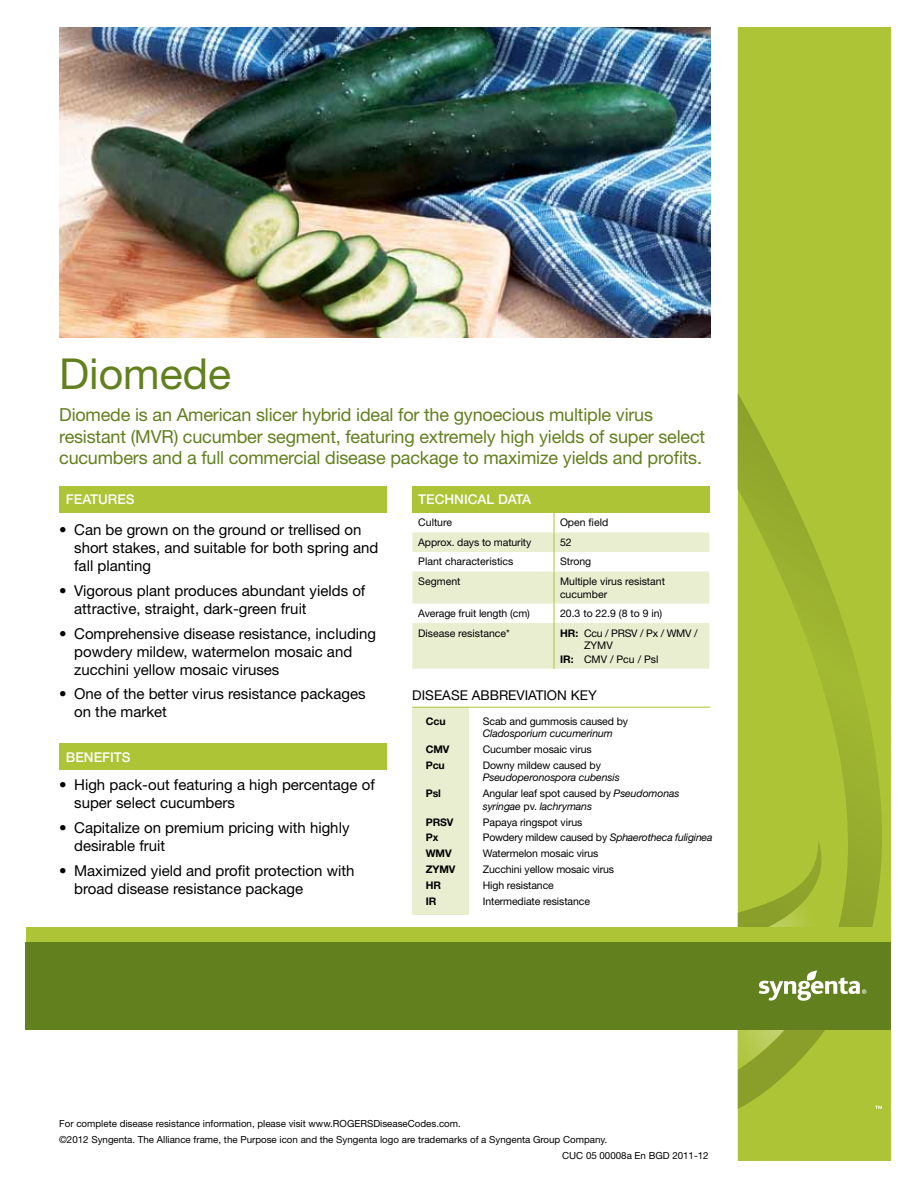
<style>
.page{position:relative;width:918px;height:1188px;background:#fff}
.page>*{position:absolute;margin:0;border:0;box-sizing:border-box;transform-origin:0 0}
.t1{font:42.75px "Helvetica Neue LT Pro";color:#62801e}
.t2{font:18px/21.6px "Helvetica Neue LT Pro";letter-spacing:-.01em;color:#62801e}
.t3{font:15px/18px "Helvetica Neue LT Pro";color:#000}
.t4{font:500 13.5px "Helvetica Neue LT Pro";color:#fff}
.t5{font:13.5px "Helvetica Neue LT Pro";color:#000}
.t6{font:10.5px/12px "Helvetica Neue LT Pro";letter-spacing:-.01em;color:#000}
.t7{font:italic 10.5px/12.6px "Helvetica Neue LT Pro";letter-spacing:-.01em;color:#000}
.t8{font:700 10.5px "Helvetica Neue LT Pro";letter-spacing:-.01em;color:#000}
.t9{font:9.75px "Helvetica Neue LT Pro";color:#000}
.s1{font-weight:700}
.s2{font-style:italic}
.s3{font-style:normal}
.s4{font-weight:400}
</style>
<div class="page">
<div style="left:738px;top:27px;width:153px;height:1134px;background:#acc435"></div>
<svg style="left:738px;top:394px;width:147px;height:715px"></svg>
<div style="left:26px;top:942px;width:865px;height:87px;background:#62801e"></div>
<div style="left:26px;top:927px;width:864px;height:15px;background:#acc435"></div>
<svg style="left:875px;top:1106px;width:7px;height:3px"></svg>
<svg style="left:738px;top:858px;width:128px;height:212px"></svg>
<img style="left:59px;top:27px;width:651px;height:311px">
<div style="left:59px;top:486px;width:327px;height:27px;background:#acc435"></div>
<div style="left:59px;top:743px;width:327px;height:27px;background:#acc435"></div>
<div style="left:412px;top:707px;width:56px;height:208px;background:#e9eed1"></div>
<div style="left:412px;top:486px;width:297px;height:27px;background:#acc435"></div>
<svg style="left:412px;top:513px;width:297px;height:156px"></svg>
<hr style="left:554px;top:623px;width:1px;height:46px;background:#acc435">
<hr style="left:412px;top:707px;width:298px;height:1px;background:#acc435">
<p class="t1" style="left:59px;top:347px;width:173px">Diomede</p>
<p class="t2" style="left:59px;top:404px;width:648px">Diomede is an American slicer hybrid ideal for the gynoecious multiple virus resistant (MVR) cucumber segment, featuring extremely high yields of super select cucumbers and a full commercial disease package to maximize yields and profits.</p>
<p class="t4" style="left:66px;top:491px;width:70px">FEATURES</p>
<p class="t4" style="left:418px;top:491px;width:99px">TECHNICAL DATA</p>
<p class="t6" style="left:418px;top:517px;width:35px">Culture</p>
<p class="t6" style="left:560px;top:517px;width:50px">Open field</p>
<p class="t6" style="left:418px;top:536px;width:115px">Approx. days to maturity</p>
<p class="t6" style="left:560px;top:536px;width:13px">52</p>
<p class="t6" style="left:418px;top:556px;width:97px">Plant characteristics</p>
<p class="t6" style="left:560px;top:556px;width:33px">Strong</p>
<p class="t6" style="left:418px;top:575px;width:44px">Segment</p>
<p class="t6" style="left:560px;top:575px;width:107px;line-height:12.6px">Multiple virus resistant cucumber</p>
<p class="t6" style="left:418px;top:607px;width:113px">Average fruit length (cm)</p>
<p class="t6" style="left:560px;top:607px;width:104px">20.3 to 22.9 (8 to 9 in)</p>
<p class="t6" style="left:418px;top:627px;width:93px">Disease resistance*</p>
<p class="t6" style="left:584px;top:627px;width:115px;text-indent:-24px"><span class="s1">HR:</span> Ccu / PRSV / Px / WMV /<br>ZYMV</p>
<p class="t6" style="left:560px;top:653px;width:100px"><span class="s1">IR:</span> CMV / Pcu / Psl</p>
<p class="t5" style="left:412px;top:687px;width:23px">Disease</p>
<p class="t5" style="left:472px;top:687px;width:10px">abbrev</p>
<p class="t5" style="left:525px;top:687px;width:64px">iation key</p>
<p class="t8" style="left:426px;top:715px;width:21px">Ccu</p>
<p class="t6" style="left:483px;top:715px;width:147px">Scab and gummosis caused by<br><span class="s2">Cladosporium cucumerinum</span></p>
<p class="t8" style="left:426px;top:742px;width:25px">CMV</p>
<p class="t6" style="left:483px;top:743px;width:110px">Cucumber mosaic virus</p>
<p class="t8" style="left:426px;top:758px;width:21px">Pcu</p>
<p class="t7" style="left:483px;top:758px;width:138px"><span class="s3">Downy mildew caused by<br></span>Pseudoperonospora cubensis</p>
<p class="t8" style="left:426px;top:787px;width:17px">Psl</p>
<p class="t7" style="left:483px;top:787px;width:198px"><span class="s3">Angular leaf spot caused by</span> Pseudomonas syringae <span class="s3">pv.</span> lachrymans</p>
<p class="t8" style="left:426px;top:815px;width:29px">PRSV</p>
<p class="t6" style="left:483px;top:816px;width:101px">Papaya ringspot virus</p>
<p class="t8" style="left:426px;top:831px;width:14px">Px</p>
<p class="t6" style="left:483px;top:831px;width:231px">Powdery mildew caused by <span class="s2">Sphaerotheca fuliginea</span></p>
<p class="t8" style="left:426px;top:847px;width:27px">WMV</p>
<p class="t6" style="left:483px;top:847px;width:117px">Watermelon mosaic virus</p>
<p class="t8" style="left:426px;top:863px;width:31px">ZYMV</p>
<p class="t6" style="left:483px;top:863px;width:133px">Zucchini yellow mosaic virus</p>
<p class="t8" style="left:426px;top:879px;width:17px">HR</p>
<p class="t6" style="left:483px;top:879px;width:73px">High resistance</p>
<p class="t8" style="left:426px;top:894px;width:38px">IR <span class="s4">I</span></p>
<p class="t6" style="left:485px;top:895px;width:106px">ntermediate resistance</p>
<p class="t3" style="left:74px;top:520px;width:306px;text-indent:-15px">• Can be grown on the ground or trellised on short stakes, and suitable for both spring and fall planting</p>
<p class="t3" style="left:74px;top:581px;width:293px;text-indent:-15px">• Vigorous plant produces abundant yields of attractive, straight, dark-green fruit</p>
<p class="t3" style="left:74px;top:624px;width:304px;text-indent:-15px">• Comprehensive disease resistance, including powdery mildew, watermelon mosaic and zucchini yellow mosaic viruses</p>
<p class="t3" style="left:74px;top:685px;width:293px;text-indent:-15px">• One of the better virus resistance packages on the market</p>
<p class="t4" style="left:66px;top:749px;width:58px">BENEFITS</p>
<p class="t3" style="left:74px;top:775px;width:302px;text-indent:-15px">• High pack-out featuring a high percentage of super select cucumbers</p>
<p class="t3" style="left:74px;top:818px;width:277px;text-indent:-15px">• Capitalize on premium pricing with highly desirable fruit</p>
<p class="t3" style="left:74px;top:861px;width:282px;text-indent:-15px">• Maximized yield and profit protection with broad disease resistance package</p>
<p class="t9" style="left:59px;top:1117px;width:403px">For complete disease resistance information, please visit www.ROGERSDiseaseCodes.com.</p>
<p class="t9" style="left:59px;top:1133px;width:550px">©2012 Syngenta. The Alliance frame, the Purpose icon and the Syngenta logo are trademarks of a Syngenta Group Company.</p>
<p class="t9" style="left:562px;top:1149px;width:148px">CUC 05 00008a En BGD 2011-12</p>
</div>
